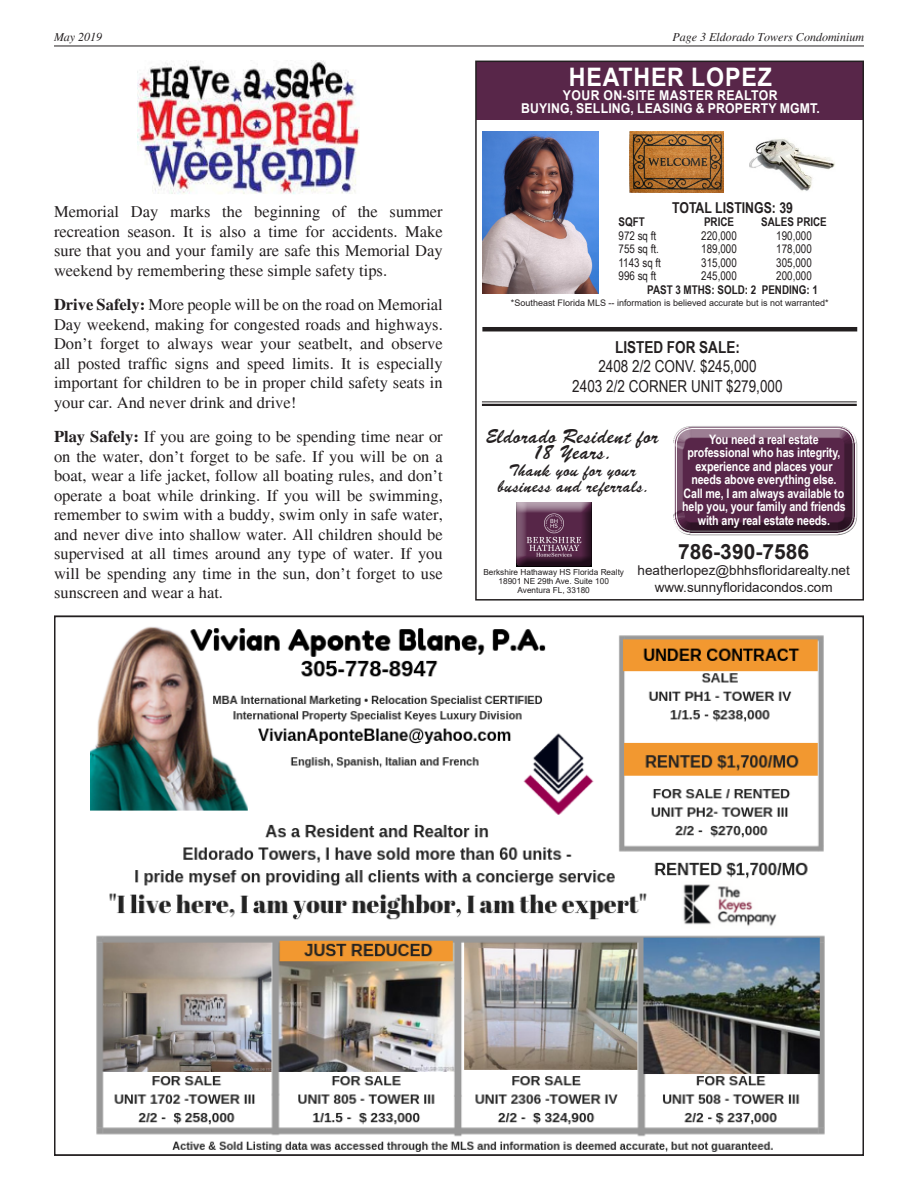
<style>
.page{position:relative;width:918px;height:1188px;background:#fff}
.page>*{position:absolute;margin:0;border:0;box-sizing:border-box;transform-origin:0 0}
.t1{font:700 25.5px "Arial";letter-spacing:.035em;color:#fff;scale:.91 1}
.t2{font:700 21px "Arial";color:#231f20}
.t3{font:19.5px/16.5px "Signature";color:#231f20;text-align:center}
.Heading_2{font:16.5px/19.5px "Times";color:#231f20;text-align:justify}
.t4{font:16.5px/19.8px "Arial Narrow";color:#231f20;text-align:center}
.t5{font:16.5px/16.5px "Signature";color:#231f20;text-align:center}
.t6{font:700 15px "Arial Narrow";color:#231f20}
.t7{font:700 13.5px/13.5px "Arial";letter-spacing:.015em;color:#fff;text-align:center;scale:.91 1}
.t8{font:13.5px/16.2px "Arial";color:#231f20;text-align:center}
.t9{font:700 13.05px/13.5px "Arial Narrow";letter-spacing:-.01em;color:#fff;text-align:center}
.t10{font:12px "Arial Narrow";color:#231f20}
.t11{font:700 12px/13.5px "Arial Narrow";color:#231f20}
.t12{font:italic 12px "Times";color:#231f20}
.t13{font:9px "Arial";color:#231f20}
.t14{font:8.25px/9px "Arial";color:#231f20;text-align:center}
.s1{font-weight:700}
.s2{font-weight:400}
</style>
<div class="page">
<hr style="left:54px;top:46px;width:810px;height:1px;background:#231f20">
<img style="left:91px;top:626px;width:734px;height:526px">
<img style="left:137px;top:61px;width:223px;height:133px">
<div style="left:476px;top:62px;width:387px;height:58px;background:#582649"></div>
<div style="left:475px;top:61px;width:389px;height:540px;border:2px solid #231f20"></div>
<div style="left:660px;top:412px;width:204px;height:122px;background:#fff"></div>
<div style="left:660px;top:423px;width:204px;height:124px;background:#231f20;opacity:.75"></div>
<img style="left:482px;top:131px;width:117px;height:163px">
<div style="left:515px;top:502px;width:78px;height:65px;background:#231f20;opacity:.75"></div>
<img style="left:750px;top:139px;width:85px;height:52px">
<img style="left:630px;top:131px;width:94px;height:61px">
<hr style="left:482px;top:327px;width:375px;height:4px;background:#231f20">
<hr style="left:482px;top:402px;width:375px;height:1px;background:#231f20">
<hr style="left:482px;top:404px;width:375px;height:2px;background:#231f20">
<p class="t12" style="left:54px;top:30px;width:50px">May 2019</p>
<p class="t12" style="left:673px;top:30px;width:193px">Page 3 Eldorado Towers Condominium</p>
<p class="Heading_2" style="left:54px;top:202px;width:390px">Memorial Day marks the beginning of the summer recreation season. It is also a time for accidents. Make sure that you and your family are safe this Memorial Day weekend by remembering these simple safety tips.</p>
<p class="Heading_2" style="left:54px;top:295px;width:390px"><span class="s1">Drive Safely:</span> More people will be on the road on Memorial Day weekend, making for congested roads and highways.<br>Don’t forget to always wear your seatbelt, and observe all posted traffic signs and speed limits. It is especially important for children to be in proper child safety seats in your car. And never drink and drive!</p>
<p class="Heading_2" style="left:54px;top:427px;width:390px"><span class="s1">Play Safely:</span> If you are going to be spending time near or on the water, don’t forget to be safe. If you will be on a boat, wear a life jacket, follow all boating rules, and don’t operate a boat while drinking. If you will be swimming, remember to swim with a buddy, swim only in safe water, and never dive into shallow water. All children should be supervised at all times around any type of water. If you will be spending any time in the sun, don’t forget to use sunscreen and wear a hat.</p>
<p class="t1" style="left:569px;top:59px;width:225px">HEATHER LOPEZ</p>
<p class="t7" style="left:521px;top:88px;width:330px">YOUR ON-SITE MASTER REALTOR<br>BUYING, SELLING, LEASING &amp; PROPERTY MGMT.</p>
<p class="t6" style="left:672px;top:196px;width:123px">TOTAL LISTINGS: 39</p>
<p class="t11" style="left:619px;top:215px;width:28px">SQFT</p>
<p class="t11" style="left:704px;top:215px;width:32px">PRICE</p>
<p class="t11" style="left:761px;top:215px;width:67px">SALES PRICE</p>
<p class="t10" style="left:619px;top:227px;width:39px">972 sq ft</p>
<p class="t10" style="left:701px;top:227px;width:37px">220,000</p>
<p class="t10" style="left:776px;top:227px;width:37px">190,000</p>
<p class="t10" style="left:619px;top:240px;width:42px">755 sq ft.</p>
<p class="t10" style="left:701px;top:240px;width:37px">189,000</p>
<p class="t10" style="left:776px;top:240px;width:37px">178,000</p>
<p class="t10" style="left:619px;top:254px;width:44px">1143 sq ft</p>
<p class="t10" style="left:701px;top:254px;width:37px">315,000</p>
<p class="t10" style="left:776px;top:254px;width:37px">305,000</p>
<p class="t10" style="left:619px;top:267px;width:39px">996 sq ft</p>
<p class="t10" style="left:701px;top:267px;width:37px">245,000</p>
<p class="t11" style="left:647px;top:269px;width:172px;text-indent:129px"><span class="s2">200,000<br></span>PAST 3 MTHS: SOLD: 2 PENDING: 1</p>
<p class="t13" style="left:511px;top:297px;width:319px">*Southeast Florida MLS -- information is believed accurate but is not warranted*</p>
<p class="t4" style="left:572px;top:336px;width:212px"><span class="s1">LISTED FOR SALE:<br></span>2408 2/2 CONV. $245,000<br>2403 2/2 CORNER UNIT $279,000</p>
<p class="t3" style="left:487px;top:429px;width:173px">Eldorado Resident for<br>18 Years.</p>
<p class="t5" style="left:498px;top:462px;width:152px">Thank you for your business and referrals.</p>
<p class="t9" style="left:682px;top:432px;width:165px">You need a real estate professional who has integrity, experience and places your needs above everything else.<br>Call me, I am always available to help you, your family and friends with any real estate needs.</p>
<p class="t14" style="left:483px;top:568px;width:142px">Berkshire Hathaway HS Florida Realty<br>18901 NE 29th Ave. Suite 100<br>Aventura FL, 33180</p>
<p class="t2" style="left:678px;top:537px;width:132px">786-390-7586</p>
<p class="t8" style="left:638px;top:562px;width:214px">heatherlopez@bhhsfloridarealty.net www.sunnyfloridacondos.com</p>
</div>
